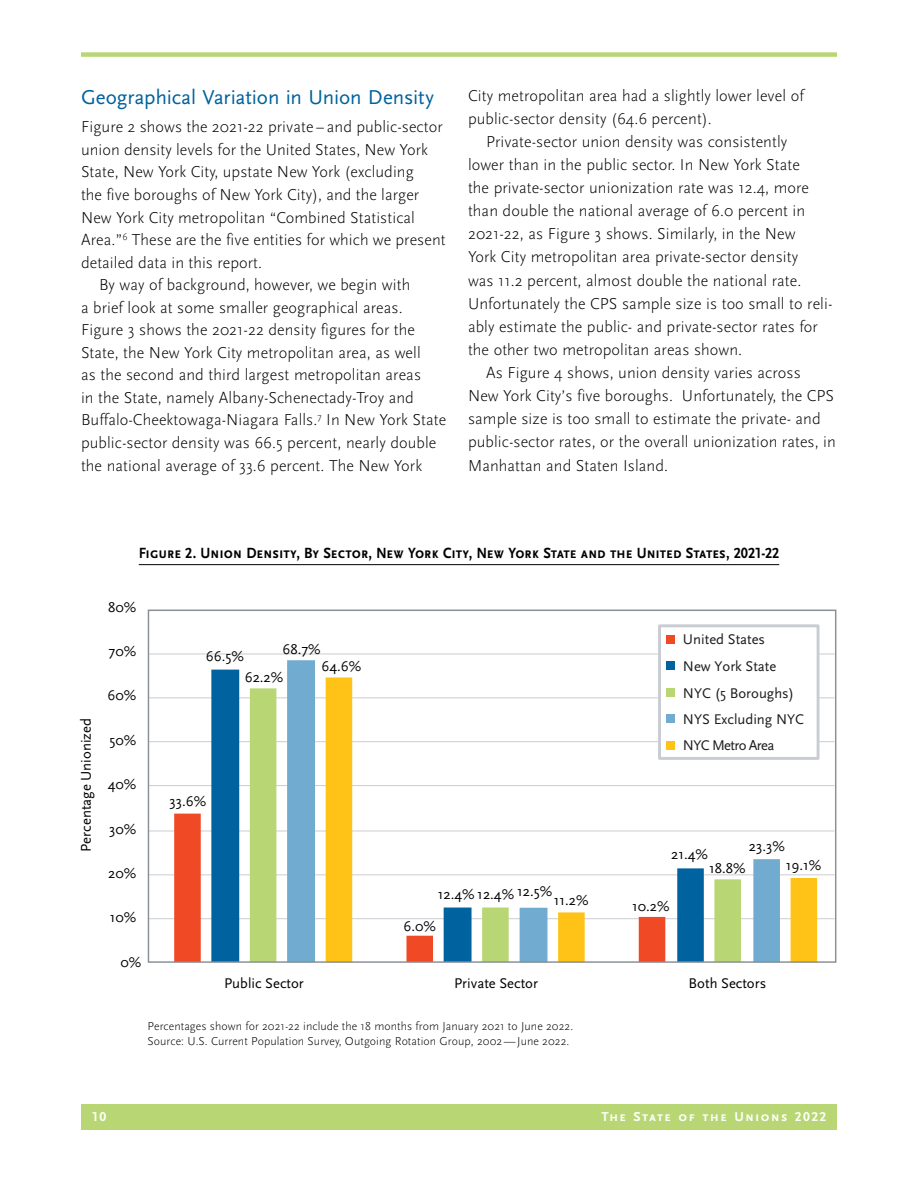
<style>
.page{position:relative;width:918px;height:1188px;background:#fff}
.page>*{position:absolute;margin:0;border:0;box-sizing:border-box;transform-origin:0 0}
._02sub1{font:21px "Scala Sans";letter-spacing:-.005em;color:#00629e}
._06body{font:300 16.5px/23.1px "Scala Sans";letter-spacing:.005em;color:#000}
._07body_no_ind{font:300 16.5px/22.5px "Scala Sans";letter-spacing:.005em;color:#000}
._14table_caption{font:15.45px "Scala Sans Bold SC";letter-spacing:-.005em;color:#000;scale:.92 1}
.t1{font:14.7px "Scala Sans";color:#000}
.t2{font:14.7px/26.8px "Scala Sans";color:#1d1c1c}
.t3{font:14.7px "Scala Sans";letter-spacing:-.045em;color:#1d1c1c}
.t4{font:13.5px "Scala Sans Bold SC";letter-spacing:.095em;color:#fff}
._10notes{font:300 12px "Scala Sans";letter-spacing:.005em;color:#000}
</style>
<div class="page">
<div style="left:81px;top:1104px;width:756px;height:26px;background:#b8d774"></div>
<div style="left:81px;top:52px;width:756px;height:5px;background:#b8d774"></div>
<hr style="left:139px;top:564px;width:640px;height:1px;background:#000">
<hr style="left:148px;top:918px;width:686px;height:1px;background:#c9cdd3">
<hr style="left:148px;top:874px;width:686px;height:1px;background:#c9cdd3">
<hr style="left:148px;top:831px;width:686px;height:1px;background:#c9cdd3">
<hr style="left:148px;top:785px;width:686px;height:1px;background:#c9cdd3">
<hr style="left:148px;top:741px;width:686px;height:1px;background:#c9cdd3">
<hr style="left:148px;top:697px;width:686px;height:1px;background:#c9cdd3">
<hr style="left:148px;top:654px;width:686px;height:1px;background:#c9cdd3">
<svg style="left:174px;top:814px;width:37px;height:147px;fill:#ef4925"></svg>
<svg style="left:211px;top:670px;width:39px;height:291px;fill:#00629e"></svg>
<svg style="left:250px;top:688px;width:37px;height:273px;fill:#b8d774"></svg>
<svg style="left:287px;top:660px;width:39px;height:301px;fill:#71abcf"></svg>
<svg style="left:326px;top:677px;width:491px;height:284px"></svg>
<div style="left:660px;top:626px;width:158px;height:132px;background:#fff"></div>
<div style="left:658px;top:624px;width:162px;height:136px;border:3px solid #c9cdd3"></div>
<div style="left:667px;top:635px;width:8px;height:8px;background:#ef4925"></div>
<div style="left:667px;top:662px;width:8px;height:8px;background:#00629e"></div>
<div style="left:667px;top:688px;width:8px;height:8px;background:#b8d774"></div>
<div style="left:667px;top:715px;width:8px;height:8px;background:#71abcf"></div>
<div style="left:667px;top:741px;width:8px;height:8px;background:#ffc216"></div>
<p class="_02sub1" style="left:81px;top:86px;width:354px">Geographical Variation in Union Density</p>
<p class="_07body_no_ind" style="left:81px;top:116px;width:366px">Figure 2 shows the 2021-22 private – and public-sector union density levels for the United States, New York State, New York City, upstate New York (excluding<br>the five boroughs of New York City), and the larger New York City metropolitan “Combined Statistical Area.”<sup>6</sup> These are the five entities for which we present detailed data in this report.</p>
<p class="_06body" style="left:81px;top:274px;width:367px;line-height:22.5px;text-indent:18px">By way of background, however, we begin with<br>a brief look at some smaller geographical areas.<br>Figure 3 shows the 2021-22 density figures for the State, the New York City metropolitan area, as well<br>as the second and third largest metropolitan areas<br>in the State, namely Albany-Schenectady-Troy and Buffalo-Cheektowaga-Niagara Falls.<sup>7</sup> In New York State public-sector density was 66.5 percent, nearly double the national average of 33.6 percent. The New York</p>
<p class="_06body" style="left:468px;top:84px;width:337px">City metropolitan area had a slightly lower level of public-sector density (64.6 percent).</p>
<p class="_06body" style="left:468px;top:130px;width:366px;text-indent:18px">Private-sector union density was consistently<br>lower than in the public sector. In New York State<br>the private-sector unionization rate was 12.4, more than double the national average of 6.0 percent in 2021-22, as Figure 3 shows. Similarly, in the New<br>York City metropolitan area private-sector density<br>was 11.2 percent, almost double the national rate.<br>Unfortunately the CPS sample size is too small to reli&shy;ably estimate the public- and private-sector rates for the other two metropolitan areas shown.</p>
<p class="_06body" style="left:468px;top:361px;width:370px;text-indent:18px">As Figure 4 shows, union density varies across<br>New York City’s five boroughs. Unfortunately, the CPS sample size is too small to estimate the private- and public-sector rates, or the overall unionization rates, in Manhattan and Staten Island.</p>
<p class="_14table_caption" style="left:139px;top:545px;width:698px">Figure 2. Union Density, By Sector, New York City, New York State and the United States, 2021-22</p>
<p class="t1" style="left:78px;top:852px;width:135px;rotate:-90deg">Percentage Unionized</p>
<p class="t1" style="left:108px;top:599px;width:30px">80%</p>
<p class="t1" style="left:109px;top:643px;width:29px">70%</p>
<p class="t1" style="left:107px;top:688px;width:30px">60%</p>
<p class="t1" style="left:109px;top:732px;width:28px">50%</p>
<p class="t1" style="left:108px;top:776px;width:30px">40%</p>
<p class="t1" style="left:109px;top:821px;width:29px">30%</p>
<p class="t1" style="left:108px;top:865px;width:30px">20%</p>
<p class="t1" style="left:110px;top:910px;width:28px">10%</p>
<p class="t1" style="left:121px;top:954px;width:22px">0%</p>
<p class="t1" style="left:282px;top:641px;width:40px">68.7%</p>
<p class="t1" style="left:206px;top:648px;width:40px">66.5%</p>
<p class="t1" style="left:322px;top:658px;width:41px">64.6%</p>
<p class="t1" style="left:245px;top:669px;width:40px">62.2%</p>
<p class="t1" style="left:170px;top:793px;width:38px">33.6%</p>
<p class="t1" style="left:517px;top:883px;width:37px">12.5%</p>
<p class="t1" style="left:438px;top:886px;width:78px">12.4% 12.4%</p>
<p class="t1" style="left:554px;top:892px;width:36px">11.2%</p>
<p class="t1" style="left:404px;top:918px;width:34px">6.0%</p>
<p class="t2" style="left:683px;top:626px;width:123px">United States<br>New York State<br>NYC (5 Boroughs)<br>NYS Excluding NYC</p>
<p class="t3" style="left:683px;top:737px;width:93px">NYC Metro Area</p>
<p class="t1" style="left:749px;top:838px;width:38px">23.3%</p>
<p class="t1" style="left:671px;top:846px;width:38px">21.4%</p>
<p class="t1" style="left:786px;top:858px;width:37px">19.1%</p>
<p class="t1" style="left:709px;top:861px;width:38px">18.8%</p>
<p class="t1" style="left:632px;top:898px;width:39px">10.2%</p>
<p class="t1" style="left:224px;top:975px;width:81px">Public Sector</p>
<p class="t1" style="left:454px;top:975px;width:85px">Private Sector</p>
<p class="t1" style="left:689px;top:975px;width:79px">Both Sectors</p>
<p class="_10notes" style="left:148px;top:1019px;width:427px">Percentages shown for 2021-22 include the 18 months from January 2021 to June 2022.</p>
<p class="_10notes" style="left:148px;top:1034px;width:423px">Source: U.S. Current Population Survey, Outgoing Rotation Group, 2002—June 2022.</p>
<p class="t4" style="left:92px;top:1109px;width:16px">10</p>
<p class="t4" style="left:601px;top:1109px;width:226px">The State of the Unions 2022</p>
</div>
